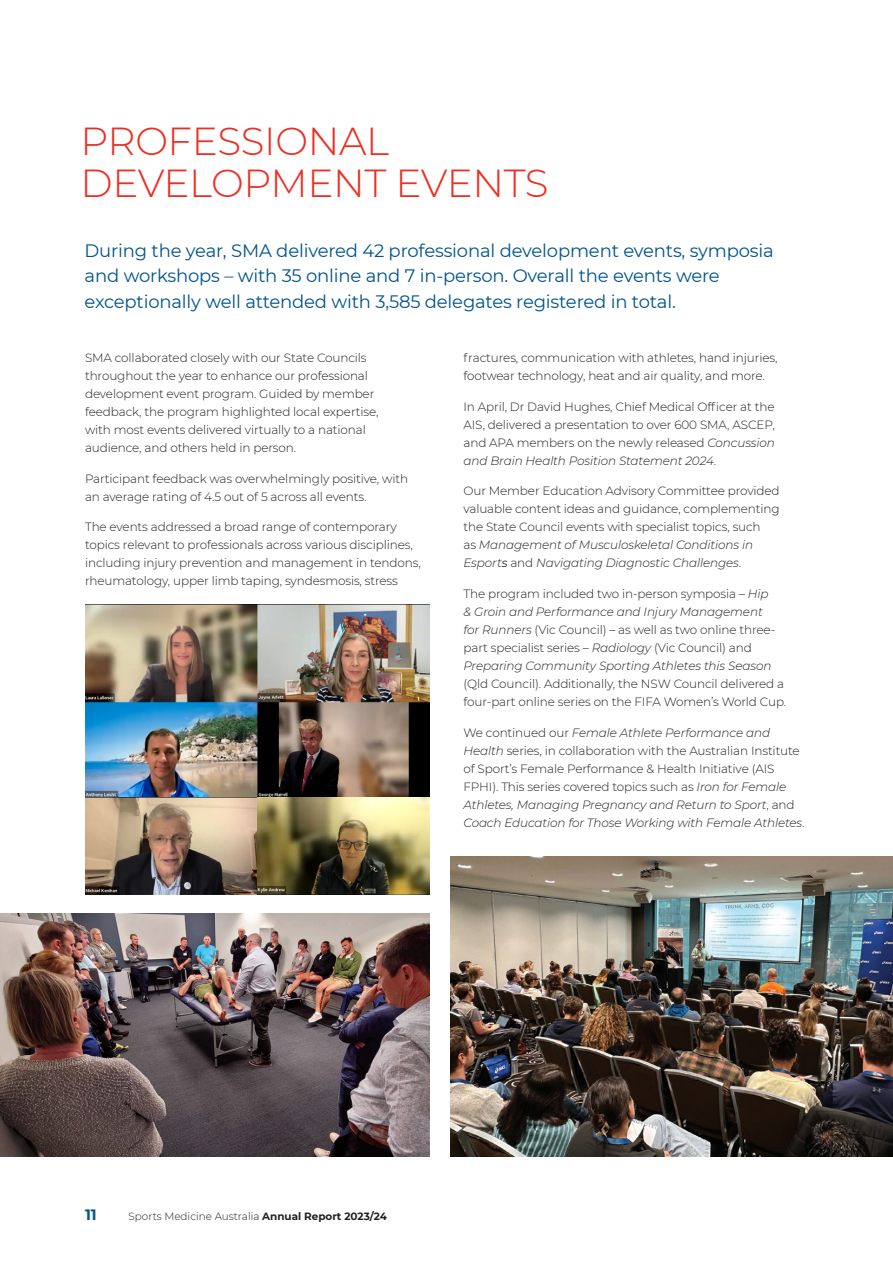
<style>
.page{position:relative;width:893px;height:1263px;background:#fff}
.page>*{position:absolute;margin:0;border:0;box-sizing:border-box;transform-origin:0 0}
.Heading{font:300 39px/42px "Montserrat";letter-spacing:-.01em;color:#ee2e22}
.Intro_Para{font:18px/25.5px "Montserrat";letter-spacing:-.01em;color:#00548b}
.t1{font:700 15px "Montserrat";color:#00548b}
.Body_Copy{font:300 12px/18px "Montserrat";letter-spacing:-.01em;color:#231f20}
.t2{font:300 10.5px "Montserrat";color:#231f20}
.s1{font-style:italic}
.s2{font-weight:400;font-style:italic}
.s3{font-weight:700}
</style>
<div class="page">
<img style="left:85px;top:605px;width:344px;height:289px">
<img style="left:451px;top:857px;width:442px;height:300px">
<img style="left:0;top:914px;width:429px;height:243px">
<p class="Heading" style="left:81px;top:119px;width:470px">PROFESSIONAL<br>DEVELOPMENT EVENTS</p>
<p class="Intro_Para" style="left:85px;top:237px;width:691px">During the year, SMA delivered 42 professional development events, symposia and workshops – with 35 online and 7 in-person. Overall the events were exceptionally well attended with 3,585 delegates registered in total.</p>
<p class="Body_Copy" style="left:85px;top:348px;width:295px">SMA collaborated closely with our State Councils throughout the year to enhance our professional development event program. Guided by member feedback, the program highlighted local expertise, with most events delivered virtually to a national audience, and others held in person.</p>
<p class="Body_Copy" style="left:85px;top:469px;width:325px">Participant feedback was overwhelmingly positive, with an average rating of 4.5 out of 5 across all events.</p>
<p class="Body_Copy" style="left:85px;top:518px;width:337px">The events addressed a broad range of contemporary topics relevant to professionals across various disciplines, including injury prevention and management in tendons, rheumatology, upper limb taping, syndesmosis, stress</p>
<p class="Body_Copy" style="left:463px;top:348px;width:315px">fractures, communication with athletes, hand injuries, footwear technology, heat and air quality, and more.</p>
<p class="Body_Copy" style="left:463px;top:397px;width:313px;text-align:justify">In April, Dr David Hughes, Chief Medical Officer at the AIS, delivered a presentation to over 600 SMA, ASCEP, and APA members on the newly released <span class="s1">Concussion and Brain Health Position Statement 2024</span>.</p>
<p class="Body_Copy" style="left:463px;top:482px;width:318px">Our Member Education Advisory Committee provided valuable content ideas and guidance, complementing the State Council events with specialist topics, such<br>as <span class="s1">Management of Musculoskeletal Conditions in Esport</span><span class="s2">s</span> and <span class="s1">Navigating Diagnostic Challenges</span>.</p>
<p class="Body_Copy" style="left:463px;top:585px;width:324px">The program included two in-person symposia – <span class="s1">Hip<br>&amp; Groin and Performance and Injury Management<br>for Runners</span> (Vic Council) – as well as two online three&shy;part specialist series – <span class="s1">Radiology</span> (Vic Council) and <span class="s1">Preparing Community Sporting Athletes this Season </span>(Qld Council). Additionally, the NSW Council delivered a four-part online series on the FIFA Women’s World Cup.</p>
<p class="Body_Copy" style="left:463px;top:723px;width:343px">We continued our <span class="s1">Female Athlete Performance and Health</span> series, in collaboration with the Australian Institute of Sport’s Female Performance &amp; Health Initiative (AIS FPHI). This series covered topics such as <span class="s1">Iron for Female Athletes, Managing Pregnancy and Return to Sport</span>, and <span class="s1">Coach Education for Those Working with Female Athletes</span>.</p>
<p class="t1" style="left:85px;top:1204px;width:13px">11</p>
<p class="t2" style="left:129px;top:1209px;width:260px">Sports Medicine Australia <span class="s3">Annual Report 2023/24</span></p>
</div>
